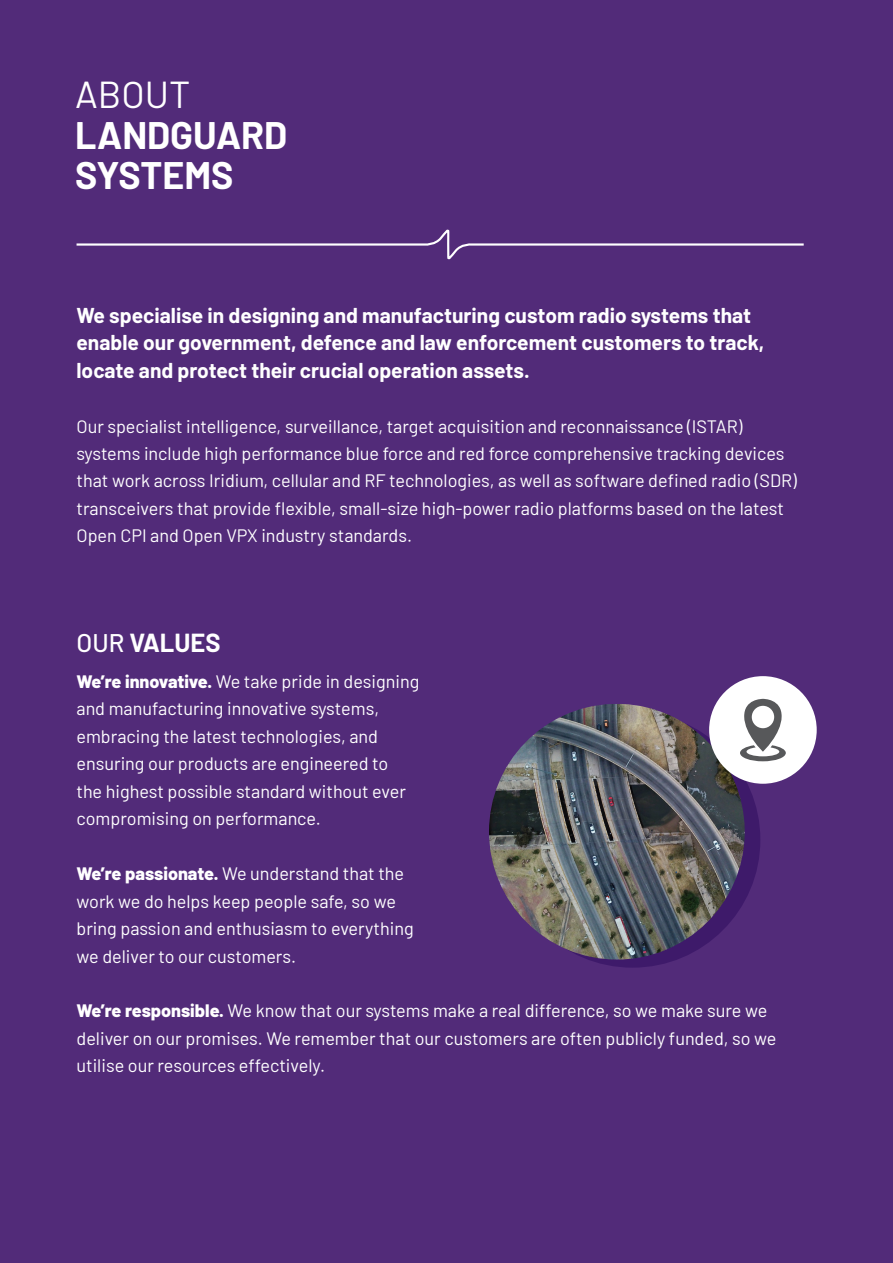
<style>
.page{position:relative;width:893px;height:1263px;background:#522b79}
.page>*{position:absolute;margin:0;border:0;box-sizing:border-box;transform-origin:0 0}
.t1{font:700 37.5px "Barlow";color:#fff}
.t2{font:37.5px "Barlow";color:#fff}
.Intro_para_white{font:700 25.5px "Barlow";color:#fff}
.Intro_para_white-2{font:700 21px/27.5px "Barlow";color:#fff}
.t3{font:18px/27.5px "Barlow";color:#fff}
.s1{font-weight:500}
.s2{font-weight:800}
</style>
<div class="page">
<div style="left:505px;top:712px;width:255px;height:256px;background:#3e1a6a;border-radius:50%"></div>
<img style="left:489px;top:704px;width:256px;height:255px;border-radius:126px">
<div style="left:709px;top:676px;width:108px;height:108px;background:#fff;border-radius:50%"></div>
<svg style="left:740px;top:699px;width:46px;height:62px"></svg>
<svg style="left:76px;top:229px;width:728px;height:31px"></svg>
<p class="t2" style="left:75px;top:68px;width:117px">ABOUT</p>
<p class="t1" style="left:75px;top:108px;width:214px">LANDGUARD</p>
<p class="t1" style="left:75px;top:148px;width:160px">SYSTEMS</p>
<p class="Intro_para_white-2" style="left:77px;top:300px;width:689px">We specialise in designing and manufacturing custom radio systems that enable our government, defence and law enforcement customers to track, locate and protect their crucial operation assets.</p>
<p class="t3" style="left:77px;top:411px;width:722px">Our specialist intelligence, surveillance, target acquisition and reconnaissance (ISTAR) systems include high performance blue force and red force comprehensive tracking devices that work across Iridium, cellular and RF technologies, as well as software defined radio (SDR) transceivers that provide flexible, small-size high-power radio platforms based on the latest Open CPI and Open VPX industry standards.</p>
<p class="Intro_para_white" style="left:77px;top:624px;width:146px"><span class="s1">OUR</span> VALUES</p>
<p class="t3" style="left:77px;top:666px;width:344px"><span class="s2">We’re innovative.</span> We take pride in designing and manufacturing innovative systems, embracing the latest technologies, and ensuring our products are engineered to<br>the highest possible standard without ever compromising on performance.</p>
<p class="t3" style="left:77px;top:858px;width:339px"><span class="s2">We’re passionate.</span> We understand that the work we do helps keep people safe, so we bring passion and enthusiasm to everything we deliver to our customers.</p>
<p class="t3" style="left:77px;top:996px;width:701px"><span class="s2">We’re responsible.</span> We know that our systems make a real difference, so we make sure we deliver on our promises. We remember that our customers are often publicly funded, so we utilise our resources effectively.</p>
</div>
